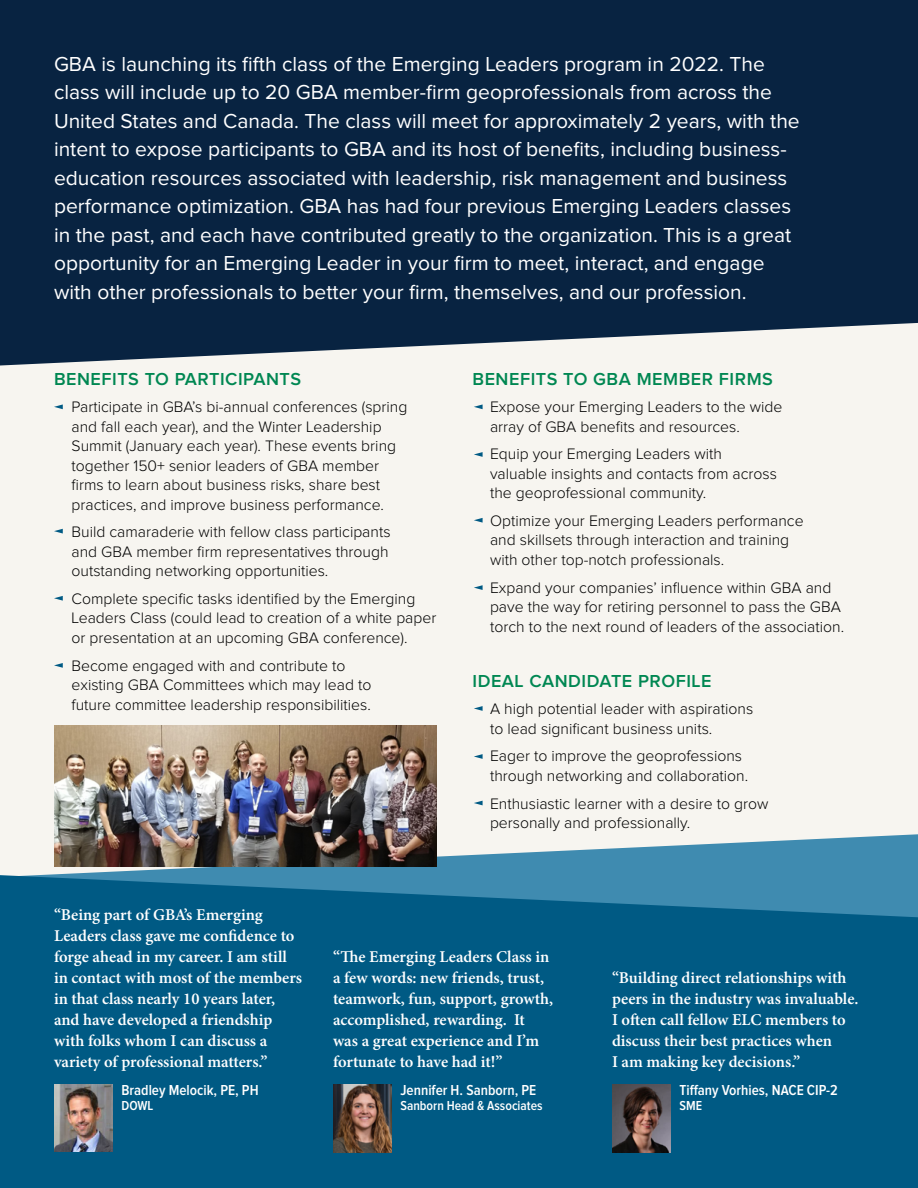
<style>
.page{position:relative;width:918px;height:1188px;background:#fff}
.page>*{position:absolute;margin:0;border:0;box-sizing:border-box;transform-origin:0 0}
.t1{font:21px/28.5px "Proxima Nova";color:#fff}
.t2{font:600 18px "Proxima Nova";letter-spacing:.03em;color:#008752}
.t3{font:600 16.5px/21px "Minion Pro";color:#fff}
.t4{font:300 15.75px/19.5px "Proxima Nova";color:#000}
.t5{font:600 15px "Proxima Nova Cond";color:#fff}
.t6{font:600 13.5px "Proxima Nova Cond";color:#fff}
</style>
<div class="page">
<div style="left:0;top:271px;width:918px;height:917px;background:#f7f5f0"></div>
<svg style="left:42px;top:834px;width:876px;height:41px;fill:#3f8bb0"></svg>
<svg style="left:0;top:240px;width:918px;height:126px;fill:#082341"></svg>
<svg style="left:0;top:875px;width:918px;height:313px;background:#045d86"></svg>
<img style="left:612px;top:1084px;width:58px;height:68px">
<img style="left:333px;top:1084px;width:58px;height:68px">
<img style="left:54px;top:1084px;width:58px;height:68px">
<div style="left:0;top:0;width:918px;height:240px;background:#082341"></div>
<img style="left:54px;top:726px;width:382px;height:141px">
<svg style="left:474px;top:404px;width:9px;height:5px"></svg>
<svg style="left:474px;top:452px;width:9px;height:5px"></svg>
<svg style="left:474px;top:518px;width:9px;height:5px"></svg>
<svg style="left:474px;top:585px;width:9px;height:5px"></svg>
<svg style="left:474px;top:706px;width:9px;height:5px"></svg>
<svg style="left:474px;top:754px;width:9px;height:5px"></svg>
<svg style="left:474px;top:801px;width:9px;height:4px"></svg>
<svg style="left:54px;top:404px;width:9px;height:5px"></svg>
<svg style="left:54px;top:596px;width:9px;height:5px"></svg>
<svg style="left:54px;top:529px;width:9px;height:5px"></svg>
<svg style="left:54px;top:663px;width:9px;height:5px"></svg>
<p class="t1" style="left:54px;top:50px;width:747px">GBA is launching its fifth class of the Emerging Leaders program in 2022. The class will include up to 20 GBA member-firm geoprofessionals from across the United States and Canada. The class will meet for approximately 2 years, with the intent to expose participants to GBA and its host of benefits, including business&shy;education resources associated with leadership, risk management and business performance optimization. GBA has had four previous Emerging Leaders classes in the past, and each have contributed greatly to the organization. This is a great opportunity for an Emerging Leader in your firm to meet, interact, and engage with other professionals to better your firm, themselves, and our profession.</p>
<p class="t2" style="left:54px;top:370px;width:249px">BENEFITS TO PARTICIPANTS</p>
<p class="t4" style="left:72px;top:398px;width:337px">Participate in GBA’s bi-annual conferences (spring and fall each year), and the Winter Leadership Summit (January each year). These events bring together 150+ senior leaders of GBA member firms to learn about business risks, share best practices, and improve business performance.</p>
<p class="t4" style="left:72px;top:523px;width:321px">Build camaraderie with fellow class participants and GBA member firm representatives through outstanding networking opportunities.</p>
<p class="t4" style="left:72px;top:590px;width:366px">Complete specific tasks identified by the Emerging<br>Leaders Class (could lead to creation of a white paper or presentation at an upcoming GBA conference).</p>
<p class="t4" style="left:72px;top:656px;width:301px">Become engaged with and contribute to existing GBA Committees which may lead to future committee leadership responsibilities.</p>
<p class="t2" style="left:472px;top:370px;width:302px">BENEFITS TO GBA MEMBER FIRMS</p>
<p class="t4" style="left:490px;top:398px;width:294px">Expose your Emerging Leaders to the wide array of GBA benefits and resources.</p>
<p class="t4" style="left:490px;top:445px;width:288px">Equip your Emerging Leaders with valuable insights and contacts from across the geoprofessional community.</p>
<p class="t4" style="left:490px;top:512px;width:315px">Optimize your Emerging Leaders performance and skillsets through interaction and training with other top-notch professionals.</p>
<p class="t4" style="left:490px;top:578px;width:356px">Expand your companies’ influence within GBA and pave the way for retiring personnel to pass the GBA torch to the next round of leaders of the association.</p>
<p class="t2" style="left:472px;top:673px;width:241px">IDEAL CANDIDATE PROFILE</p>
<p class="t4" style="left:490px;top:700px;width:265px">A high potential leader with aspirations to lead significant business units.</p>
<p class="t4" style="left:490px;top:747px;width:260px">Eager to improve the geoprofessions through networking and collaboration.</p>
<p class="t4" style="left:490px;top:794px;width:280px">Enthusiastic learner with a desire to grow personally and professionally.</p>
<p class="t3" style="left:54px;top:904px;width:250px">“Being part of GBA’s Emerging Leaders class gave me confidence to forge ahead in my career. I am still in contact with most of the members in that class nearly 10 years later, and have developed a friendship with folks whom I can discuss a variety of professional matters.”</p>
<p class="t5" style="left:122px;top:1083px;width:139px">Bradley Melocik, PE, PH</p>
<p class="t6" style="left:122px;top:1099px;width:33px">DOWL</p>
<p class="t3" style="left:333px;top:946px;width:222px">“The Emerging Leaders Class in a few words: new friends, trust, teamwork, fun, support, growth, accomplished, rewarding. It was a great experience and I’m fortunate to have had it!”</p>
<p class="t5" style="left:400px;top:1083px;width:137px">Jennifer H. Sanborn, PE</p>
<p class="t6" style="left:400px;top:1099px;width:144px">Sanborn Head &amp; Associates</p>
<p class="t3" style="left:612px;top:967px;width:248px">“Building direct relationships with peers in the industry was invaluable.<br>I often call fellow ELC members to discuss their best practices when<br>I am making key decisions.”</p>
<p class="t5" style="left:680px;top:1083px;width:160px">Tiffany Vorhies, NACE CIP-2</p>
<p class="t6" style="left:680px;top:1099px;width:24px">SME</p>
</div>
